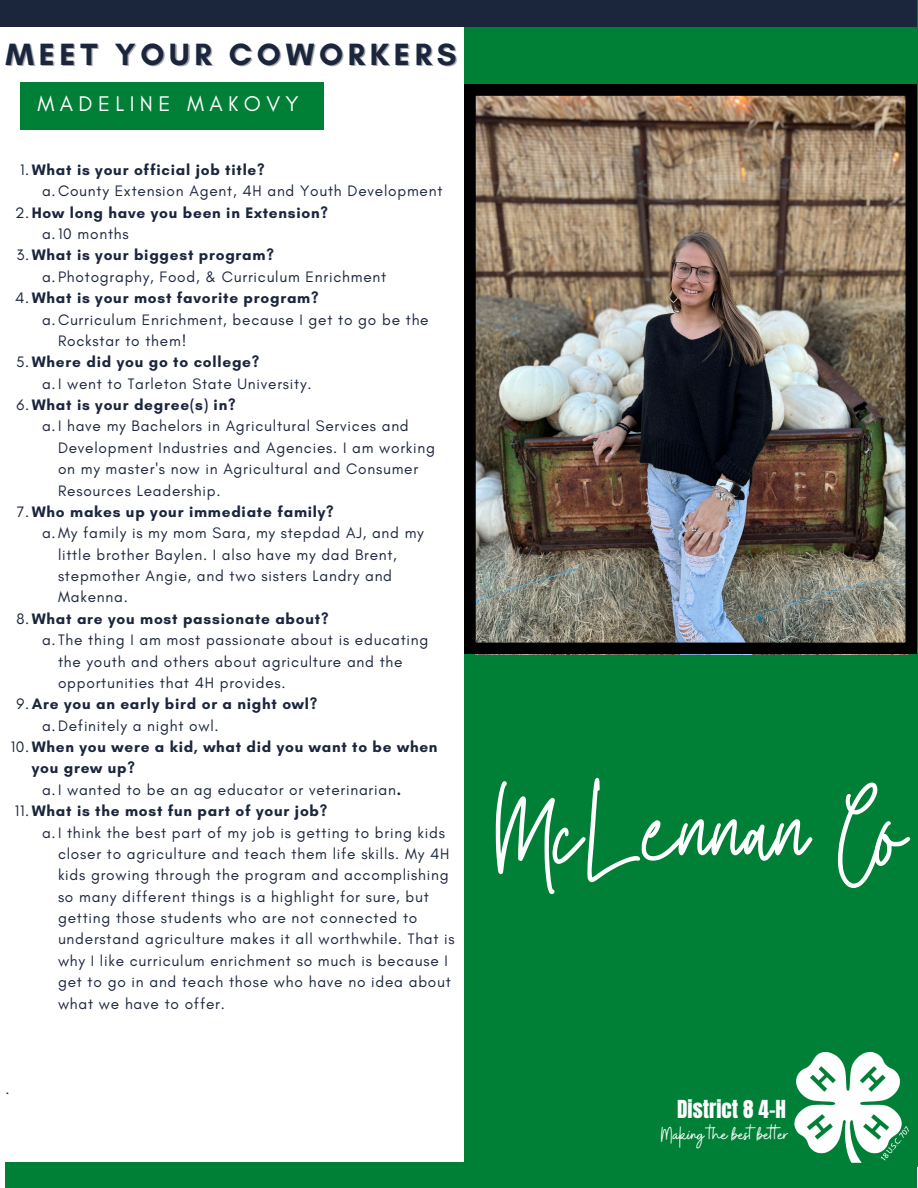
<style>
.page{position:relative;width:918px;height:1188px;background:#fff}
.page>*{position:absolute;margin:0;border:0;box-sizing:border-box;transform-origin:0 0}
.t1{font:98.1px "Twister";color:#fff}
.t2{font:700 31.35px "Glacial Indifference";letter-spacing:.15em;color:#1b253c}
.t3{font:21.6px "Glacial Indifference";letter-spacing:.25em;color:#fff}
.t4{font:21.15px "Buffalo";color:#fff}
.t5{font:21.15px "Anton";color:#fff}
.t6{font:15.45px "Glacial Indifference";letter-spacing:.05em;color:#1b253c}
.t7{font:700 15.45px "Glacial Indifference";letter-spacing:.05em;color:#1b253c}
.s1{font-weight:400}
.s2{font-weight:700}
</style>
<div class="page">
<div style="left:465px;top:0;width:453px;height:1167px;background:#008037"></div>
<div style="left:0;top:0;width:917px;height:27px;background:#1b253c"></div>
<div style="left:20px;top:82px;width:304px;height:48px;background:#008037"></div>
<div style="left:5px;top:1162px;width:911px;height:26px;background:#008037"></div>
<img style="left:795px;top:1052px;width:113px;height:110px">
<img style="left:464px;top:85px;width:453px;height:569px">
<h2 class="t2" style="left:5px;top:35px;width:452px">MEET YOUR COWORKERS</h2>
<h3 class="t3" style="left:37px;top:90px;width:263px">MADELINE MAKOVY</h3>
<p class="t7" style="left:20px;top:160px;width:246px"><span class="s1">1.</span>What is your official job title?</p>
<p class="t6" style="left:42px;top:182px;width:402px">a.County Extension Agent, 4H and Youth Development</p>
<p class="t7" style="left:15px;top:203px;width:314px"><span class="s1">2.</span>How long have you been in Extension?</p>
<p class="t6" style="left:42px;top:224px;width:88px">a.10 months</p>
<p class="t7" style="left:17px;top:246px;width:259px"><span class="s1">3.</span>What is your biggest program?</p>
<p class="t6" style="left:42px;top:267px;width:346px">a.Photography, Food, &amp; Curriculum Enrichment</p>
<p class="t7" style="left:15px;top:289px;width:305px"><span class="s1">4.</span>What is your most favorite program?</p>
<p class="t6" style="left:42px;top:310px;width:388px">a.Curriculum Enrichment, because I get to go be the</p>
<p class="t6" style="left:58px;top:331px;width:130px">Rockstar to them!</p>
<p class="t7" style="left:16px;top:353px;width:245px"><span class="s1">5.</span>Where did you go to college?</p>
<p class="t6" style="left:42px;top:374px;width:271px">a.I went to Tarleton State University.</p>
<p class="t7" style="left:17px;top:395px;width:220px"><span class="s1">6.</span>What is your degree(s) in?</p>
<p class="t6" style="left:42px;top:417px;width:368px">a.I have my Bachelors in Agricultural Services and</p>
<p class="t6" style="left:58px;top:438px;width:379px">Development Industries and Agencies. I am working</p>
<p class="t6" style="left:58px;top:460px;width:362px">on my master's now in Agricultural and Consumer</p>
<p class="t6" style="left:58px;top:481px;width:164px">Resources Leadership.</p>
<p class="t7" style="left:17px;top:502px;width:318px"><span class="s1">7.</span>Who makes up your immediate family?</p>
<p class="t6" style="left:42px;top:524px;width:383px">a.My family is my mom Sara, my stepdad AJ, and my</p>
<p class="t6" style="left:58px;top:545px;width:340px">little brother Baylen. I also have my dad Brent,</p>
<p class="t6" style="left:58px;top:566px;width:336px">stepmother Angie, and two sisters Landry and</p>
<p class="t6" style="left:58px;top:588px;width:71px">Makenna.</p>
<p class="t7" style="left:16px;top:609px;width:314px"><span class="s1">8.</span>What are you most passionate about?</p>
<p class="t6" style="left:42px;top:631px;width:388px">a.The thing I am most passionate about is educating</p>
<p class="t6" style="left:58px;top:652px;width:346px">the youth and others about agriculture and the</p>
<p class="t6" style="left:58px;top:673px;width:229px">opportunities that 4H provides.</p>
<p class="t7" style="left:17px;top:695px;width:302px"><span class="s1">9.</span>Are you an early bird or a night owl?</p>
<p class="t6" style="left:42px;top:716px;width:178px">a.Definitely a night owl.</p>
<p class="t7" style="left:11px;top:737px;width:428px"><span class="s1">10.</span>When you were a kid, what did you want to be when</p>
<p class="t7" style="left:32px;top:759px;width:105px">you grew up?</p>
<p class="t6" style="left:42px;top:780px;width:361px">a.I wanted to be an ag educator or veterinarian<span class="s2">.</span></p>
<p class="t7" style="left:15px;top:802px;width:314px"><span class="s1">11.</span>What is the most fun part of your job?</p>
<p class="t6" style="left:42px;top:823px;width:404px">a.I think the best part of my job is getting to bring kids</p>
<p class="t6" style="left:58px;top:844px;width:393px">closer to agriculture and teach them life skills. My 4H</p>
<p class="t6" style="left:58px;top:866px;width:392px">kids growing through the program and accomplishing</p>
<p class="t6" style="left:58px;top:887px;width:372px">so many different things is a highlight for sure, but</p>
<p class="t6" style="left:58px;top:908px;width:361px">getting those students who are not connected to</p>
<p class="t6" style="left:58px;top:930px;width:398px">understand agriculture makes it all worthwhile. That is</p>
<p class="t6" style="left:58px;top:951px;width:391px">why I like curriculum enrichment so much is because I</p>
<p class="t6" style="left:58px;top:973px;width:394px">get to go in and teach those who have no idea about</p>
<p class="t6" style="left:58px;top:994px;width:168px">what we have to offer.</p>
<p class="t6" style="left:5px;top:1079px;width:6px">.</p>
<h1 class="t1" style="left:491px;top:763px;width:418px">McLennan Co</h1>
<h3 class="t5" style="left:677px;top:1094px;width:110px">District 8 4-H</h3>
<h3 class="t4" style="left:661px;top:1121px;width:129px">Making the best bet er</h3>
</div>
